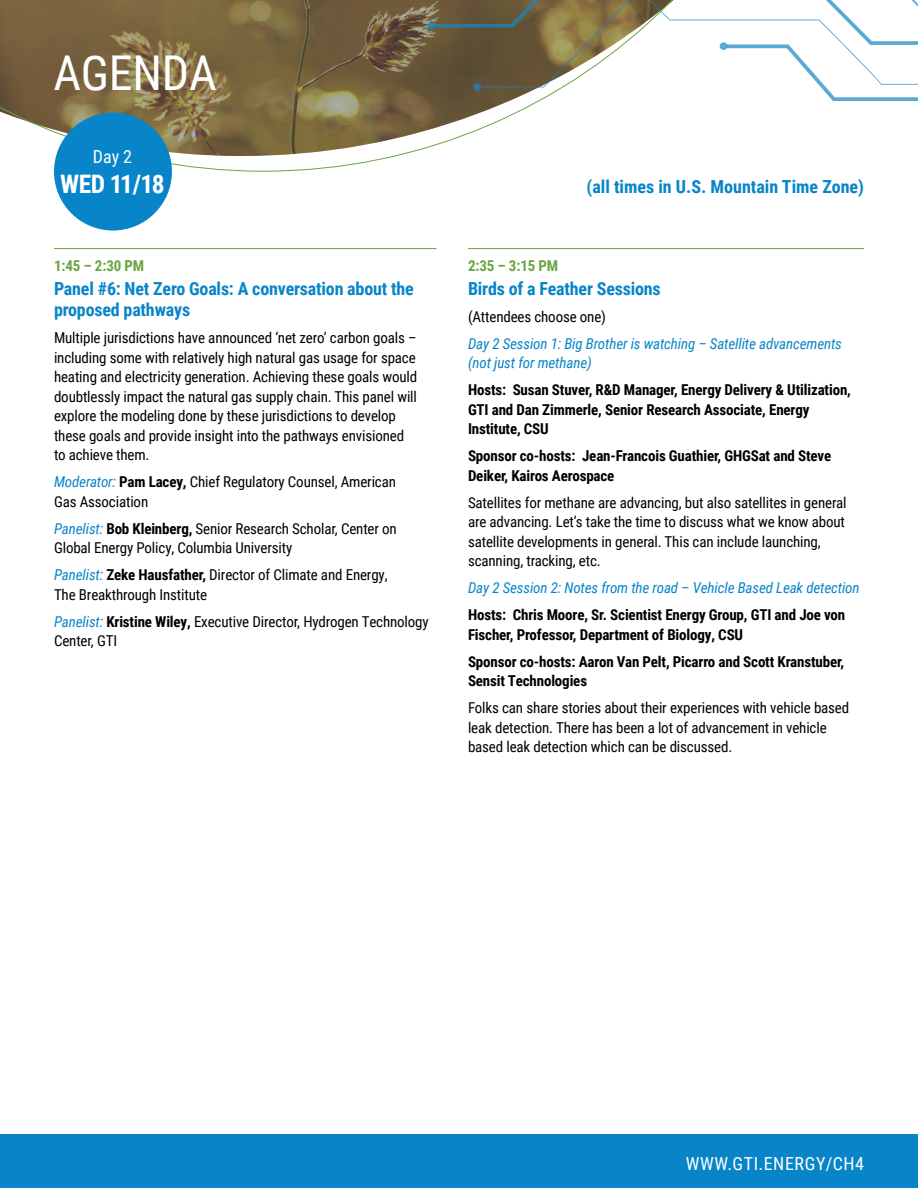
<style>
.page{position:relative;width:918px;height:1188px;background:#fff}
.page>*{position:absolute;margin:0;border:0;box-sizing:border-box;transform-origin:0 0}
.t1{font:48px "Roboto Condensed";letter-spacing:-.005em;color:#fff}
.t2{font:700 25.5px "Roboto Condensed";letter-spacing:-.04em;color:#fff}
.t3{font:700 18px/21.6px "Roboto Condensed";letter-spacing:-.01em;color:#0885c8}
.t4{font:18px "Roboto Condensed";letter-spacing:.035em;color:#fff}
.t5{font:15px/19.5px "Roboto Condensed";letter-spacing:-.01em;color:#000}
.t6{font:700 15px/19.5px "Roboto Condensed";letter-spacing:-.01em;color:#000}
.t7{font:italic 15px/19.5px "Roboto Condensed";letter-spacing:-.01em;color:#0885c8}
.t8{font:700 15px "Roboto Condensed";letter-spacing:-.01em;color:#6ba543}
.s1{font-style:italic;color:#0885c8}
.s2{font-weight:700}
</style>
<div class="page">
<div style="left:0;top:1134px;width:918px;height:54px;background:#0885c8"></div>
<svg style="left:838px;top:0;width:80px;height:101px"></svg>
<svg style="left:0;top:0;width:838px;height:172px"></svg>
<div style="left:54px;top:113px;width:118px;height:118px;background:#0885c8;border-radius:50%"></div>
<hr style="left:54px;top:248px;width:382px;height:1px;background:#6ba543">
<hr style="left:468px;top:248px;width:396px;height:1px;background:#6ba543">
<h1 class="t1" style="left:53px;top:39px;width:165px">AGENDA</h1>
<p class="t4" style="left:93px;top:144px;width:41px">Day 2</p>
<h2 class="t2" style="left:60px;top:166px;width:106px">WED 11/18</h2>
<p class="t8" style="left:54px;top:256px;width:92px">1:45 – 2:30 PM</p>
<p class="t3" style="left:54px;top:277px;width:361px">Panel #6: Net Zero Goals: A conversation about the proposed pathways</p>
<p class="t5" style="left:54px;top:328px;width:365px">Multiple jurisdictions have announced ‘net zero’ carbon goals – including some with relatively high natural gas usage for space heating and electricity generation. Achieving these goals would doubtlessly impact the natural gas supply chain. This panel will explore the modeling done by these jurisdictions to develop these goals and provide insight into the pathways envisioned to achieve them.</p>
<p class="t5" style="left:54px;top:472px;width:344px"><span class="s1">Moderator:</span> <span class="s2">Pam Lacey,</span> Chief Regulatory Counsel, American<br>Gas Association</p>
<p class="t5" style="left:54px;top:518px;width:344px"><span class="s1">Panelist:</span> <span class="s2">Bob Kleinberg,</span> Senior Research Scholar, Center on<br>Global Energy Policy, Columbia University</p>
<p class="t5" style="left:54px;top:565px;width:335px"><span class="s1">Panelist:</span> <span class="s2">Zeke Hausfather,</span> Director of Climate and Energy,<br>The Breakthrough Institute</p>
<p class="t5" style="left:54px;top:611px;width:376px"><span class="s1">Panelist:</span> <span class="s2">Kristine Wiley,</span> Executive Director, Hydrogen Technology<br>Center, GTI</p>
<p class="t3" style="left:587px;top:175px;width:279px">(all times in U.S. Mountain Time Zone)</p>
<p class="t8" style="left:468px;top:256px;width:92px">2:35 – 3:15 PM</p>
<p class="t3" style="left:468px;top:277px;width:194px">Birds of a Feather Sessions</p>
<p class="t5" style="left:468px;top:306px;width:140px">(Attendees choose one)</p>
<p class="t7" style="left:468px;top:333px;width:376px">Day 2 Session 1: Big Brother is watching – Satellite advancements (not just for methane)</p>
<p class="t6" style="left:468px;top:379px;width:384px">Hosts: Susan Stuver, R&amp;D Manager, Energy Delivery &amp; Utilization,<br>GTI and Dan Zimmerle, Senior Research Associate, Energy<br>Institute, CSU</p>
<p class="t6" style="left:468px;top:445px;width:365px">Sponsor co-hosts: Jean-Francois Guathier, GHGSat and Steve<br>Deiker, Kairos Aerospace</p>
<p class="t5" style="left:468px;top:492px;width:380px">Satellites for methane are advancing, but also satellites in general are advancing. Let’s take the time to discuss what we know about satellite developments in general. This can include launching, scanning, tracking, etc.</p>
<p class="t7" style="left:468px;top:577px;width:393px">Day 2 Session 2: Notes from the road – Vehicle Based Leak detection</p>
<p class="t6" style="left:468px;top:604px;width:379px">Hosts: Chris Moore, Sr. Scientist Energy Group, GTI and Joe von<br>Fischer, Professor, Department of Biology, CSU</p>
<p class="t6" style="left:468px;top:651px;width:378px">Sponsor co-hosts: Aaron Van Pelt, Picarro and Scott Kranstuber,<br>Sensit Technologies</p>
<p class="t5" style="left:468px;top:697px;width:383px">Folks can share stories about their experiences with vehicle based leak detection. There has been a lot of advancement in vehicle based leak detection which can be discussed.</p>
<p class="t4" style="left:686px;top:1151px;width:180px">WWW.GTI.ENERGY/CH4</p>
</div>
